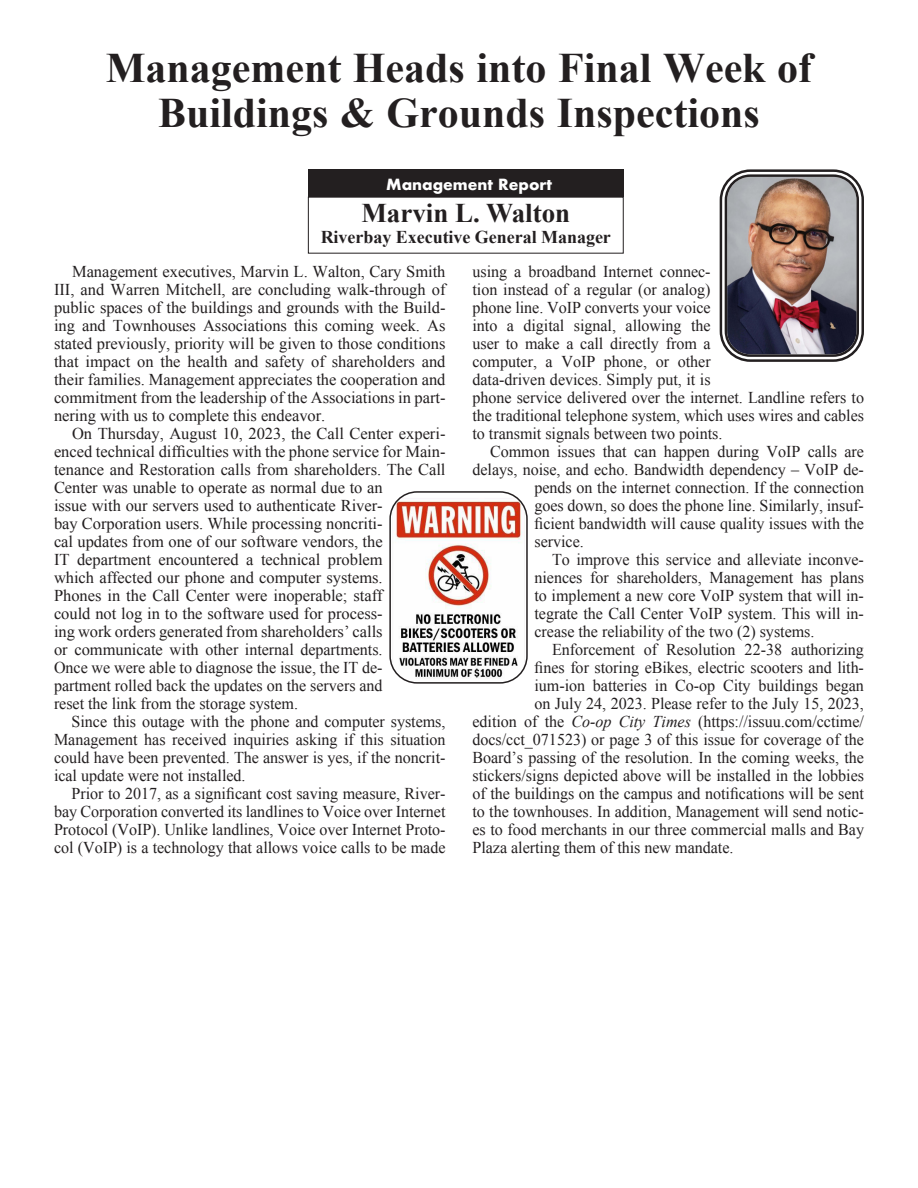
<style>
.page{position:relative;width:918px;height:1188px;background:#fff}
.page>*{position:absolute;margin:0;border:0;box-sizing:border-box;transform-origin:0 0}
.Club_Article_Header{font:700 42px/45px "Times New Roman";color:#231f20;text-align:center}
.t1{font:700 27px "Times New Roman";color:#231f20}
.x_msonormal{font:700 18px "Times New Roman";color:#231f20}
.paragraph{font:16.5px/18px "Times New Roman";color:#231f20;text-align:justify}
.t2{font:700 15px "Futura";color:#fff}
.s1{font-style:italic}
</style>
<div class="page">
<div style="left:308px;top:169px;width:316px;height:28px;background:#231f20"></div>
<img style="left:729px;top:178px;width:126px;height:175px">
<div style="left:720px;top:169px;width:144px;height:193px;border:8px solid #fff;border-radius:27px"></div>
<div style="left:720px;top:169px;width:144px;height:193px;border:2px solid #231f20;border-radius:30px"></div>
<div style="left:725px;top:174px;width:134px;height:183px;border:2px solid #231f20;border-radius:24px"></div>
<img style="left:393px;top:498px;width:132px;height:183px">
<div style="left:389px;top:491px;width:139px;height:193px;border:2px solid #231f20;border-radius:27px"></div>
<p class="Club_Article_Header" style="left:106px;top:45px;width:708px">Management Heads into Final Week of<br>Buildings &amp; Grounds Inspections</p>
<p class="t2" style="left:386px;top:173px;width:167px">Management Report</p>
<p class="t1" style="left:361px;top:195px;width:210px">Marvin L. Walton</p>
<p class="x_msonormal" style="left:321px;top:225px;width:292px">Riverbay Executive General Manager</p>
<p class="paragraph" style="left:54px;top:262px;width:393px;text-indent:18px">Management executives, Marvin L. Walton, Cary Smith III, and Warren Mitchell, are concluding walk-through of public spaces of the buildings and grounds with the Build&shy;ing and Townhouses Associations this coming week. As stated previously, priority will be given to those conditions that impact on the health and safety of shareholders and their families. Management appreciates the cooperation and commitment from the leadership of the Associations in part&shy;nering with us to complete this endeavor.</p>
<p class="paragraph" style="left:54px;top:424px;width:393px;text-align:left;text-indent:18px">On Thursday, August 10, 2023, the Call Center experi&shy;enced technical difficulties with the phone service for Main&shy;tenance and Restoration calls from shareholders. The Call Center was unable to operate as normal due to an<br>issue with our servers used to authenticate River-<br>bay Corporation users. While processing noncriti-<br>cal updates from one of our software vendors, the<br>IT department encountered a technical problem<br>which affected our phone and computer systems.<br>Phones in the Call Center were inoperable; staff<br>could not log in to the software used for process-<br>ing work orders generated from shareholders’ calls<br>or communicate with other internal departments.<br>Once we were able to diagnose the issue, the IT de-<br>partment rolled back the updates on the servers and<br>reset the link from the storage system.</p>
<p class="paragraph" style="left:54px;top:712px;width:393px;text-indent:18px">Since this outage with the phone and computer systems, Management has received inquiries asking if this situation could have been prevented. The answer is yes, if the noncrit&shy;ical update were not installed.</p>
<p class="paragraph" style="left:54px;top:784px;width:393px;text-indent:18px">Prior to 2017, as a significant cost saving measure, River&shy;bay Corporation converted its landlines to Voice over Internet Protocol (VoIP). Unlike landlines, Voice over Internet Proto&shy;col (VoIP) is a technology that allows voice calls to be made</p>
<p class="paragraph" style="left:472px;top:262px;width:393px;text-align:left">using a broadband Internet connec-<br>tion instead of a regular (or analog)<br>phone line. VoIP converts your voice<br>into a digital signal, allowing the<br>user to make a call directly from a<br>computer, a VoIP phone, or other<br>data-driven devices. Simply put, it is<br>phone service delivered over the internet. Landline refers to the traditional telephone system, which uses wires and cables to transmit signals between two points.</p>
<p class="paragraph" style="left:490px;top:442px;width:375px">Common issues that can happen during VoIP calls are</p>
<p class="paragraph" style="left:472px;top:460px;width:393px">delays, noise, and echo. Bandwidth dependency – VoIP de-</p>
<p class="paragraph" style="left:534px;top:478px;width:331px">pends on the internet connection. If the connection</p>
<p class="paragraph" style="left:534px;top:496px;width:331px">goes down, so does the phone line. Similarly, insuf-</p>
<p class="paragraph" style="left:534px;top:514px;width:331px">ficient bandwidth will cause quality issues with the</p>
<p class="paragraph" style="left:534px;top:532px;width:51px">service.</p>
<p class="paragraph" style="left:534px;top:550px;width:331px;text-indent:18px">To improve this service and alleviate inconve&shy;niences for shareholders, Management has plans to implement a new core VoIP system that will in&shy;tegrate the Call Center VoIP system. This will in&shy;crease the reliability of the two (2) systems.</p>
<p class="paragraph" style="left:552px;top:640px;width:313px">Enforcement of Resolution 22-38 authorizing</p>
<p class="paragraph" style="left:534px;top:658px;width:331px">fines for storing eBikes, electric scooters and lith-</p>
<p class="paragraph" style="left:534px;top:676px;width:331px">ium-ion batteries in Co-op City buildings began</p>
<p class="paragraph" style="left:534px;top:694px;width:331px">on July 24, 2023. Please refer to the July 15, 2023,</p>
<p class="paragraph" style="left:472px;top:712px;width:393px">edition of the <span class="s1">Co-op City Times</span> (https://issuu.com/cctime/</p>
<p class="paragraph" style="left:472px;top:730px;width:393px">docs/cct_071523) or page 3 of this issue for coverage of the</p>
<p class="paragraph" style="left:472px;top:748px;width:393px">Board’s passing of the resolution. In the coming weeks, the</p>
<p class="paragraph" style="left:472px;top:766px;width:393px">stickers/signs depicted above will be installed in the lobbies</p>
<p class="paragraph" style="left:472px;top:784px;width:393px">of the buildings on the campus and notifications will be sent</p>
<p class="paragraph" style="left:472px;top:802px;width:393px">to the townhouses. In addition, Management will send notic-</p>
<p class="paragraph" style="left:472px;top:820px;width:393px">es to food merchants in our three commercial malls and Bay</p>
<p class="paragraph" style="left:472px;top:838px;width:263px">Plaza alerting them of this new mandate.</p>
</div>
